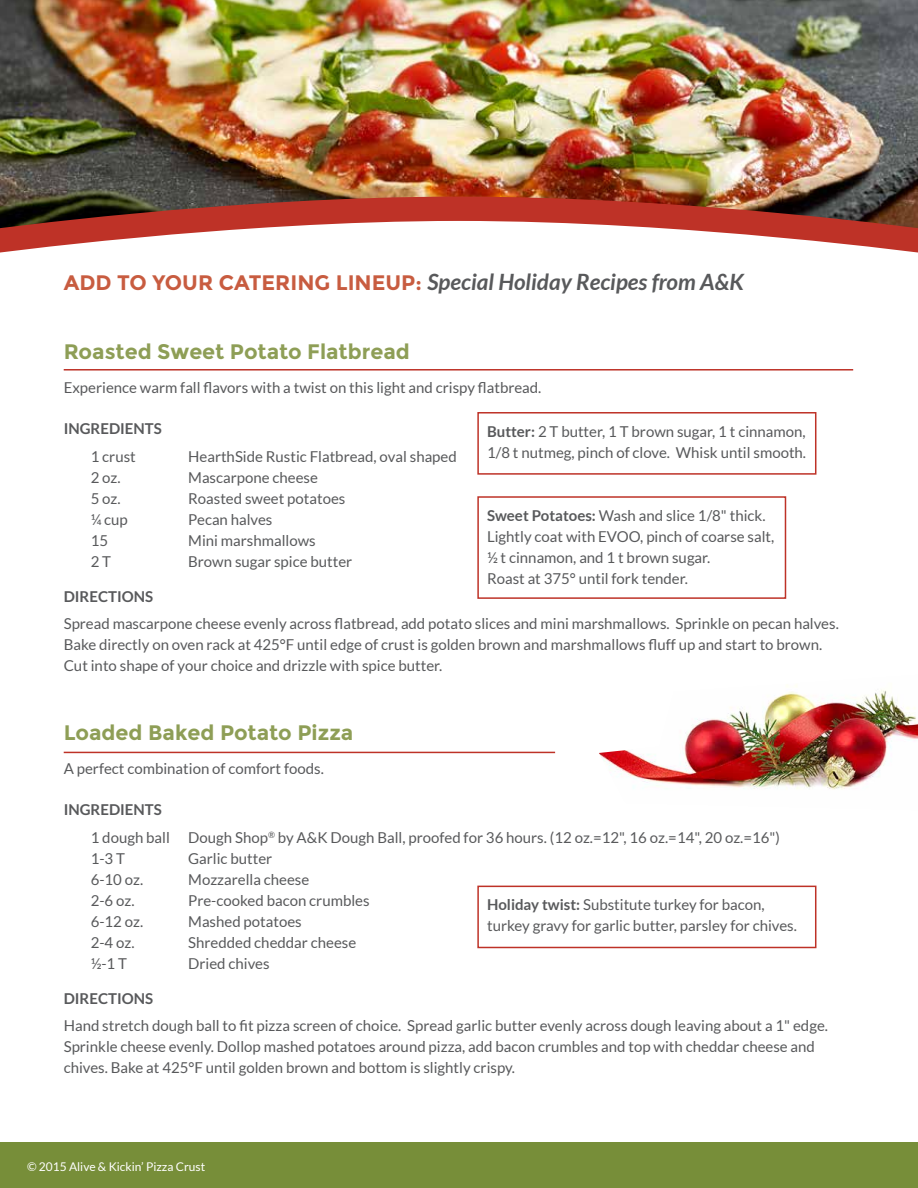
<style>
.page{position:relative;width:918px;height:1188px;background:#fff}
.page>*{position:absolute;margin:0;border:0;box-sizing:border-box;transform-origin:0 0}
.t1{font:italic 700 22.5px "Lato";color:#58595b}
.t2{font:700 21px "Montserrat";color:#8e9e56}
.t3{font:15px/21px "Lato";color:#58595b}
.t4{font:700 15px "Lato";color:#58595b}
.t5{font:12px "Lato";color:#fff}
.s1{font-family:"Montserrat";font-style:normal;font-size:21px;color:#c85c40}
.s2{font-weight:700}
</style>
<div class="page">
<img style="left:599px;top:685px;width:319px;height:105px">
<img style="left:0;top:0;width:918px;height:197px">
<svg style="left:0;top:197px;width:918px;height:56px"></svg>
<div style="left:0;top:1142px;width:918px;height:46px;background:#778e39"></div>
<div style="left:477px;top:412px;width:339px;height:63px;border:2px solid #be3227"></div>
<div style="left:477px;top:886px;width:339px;height:62px;border:2px solid #be3227"></div>
<hr style="left:64px;top:369px;width:789px;height:2px;background:#be3227">
<hr style="left:64px;top:752px;width:491px;height:1px;background:#be3227">
<div style="left:477px;top:496px;width:309px;height:103px;border:2px solid #be3227"></div>
<h1 class="t1" style="left:64px;top:269px;width:682px"><span class="s1">ADD TO YOUR CATERING LINEUP:</span> Special Holiday Recipes from A&amp;K</h1>
<h2 class="t2" style="left:64px;top:339px;width:348px">Roasted Sweet Potato Flatbread</h2>
<p class="t3" style="left:64px;top:377px;width:479px">Experience warm fall flavors with a twist on this light and crispy flatbread.</p>
<p class="t4" style="left:64px;top:420px;width:100px">INGREDIENTS</p>
<p class="t3" style="left:91px;top:446px;width:47px">1 crust</p>
<p class="t3" style="left:188px;top:446px;width:270px">HearthSide Rustic Flatbread, oval shaped</p>
<p class="t3" style="left:91px;top:467px;width:32px">2 oz.</p>
<p class="t3" style="left:188px;top:467px;width:131px">Mascarpone cheese</p>
<p class="t3" style="left:91px;top:488px;width:32px">5 oz.</p>
<p class="t3" style="left:188px;top:488px;width:159px">Roasted sweet potatoes</p>
<p class="t3" style="left:91px;top:509px;width:39px">¼ cup</p>
<p class="t3" style="left:188px;top:509px;width:86px">Pecan halves</p>
<p class="t3" style="left:91px;top:530px;width:19px">15</p>
<p class="t3" style="left:188px;top:530px;width:129px">Mini marshmallows</p>
<p class="t3" style="left:91px;top:551px;width:22px">2 T</p>
<p class="t3" style="left:188px;top:551px;width:166px">Brown sugar spice butter</p>
<p class="t4" style="left:64px;top:588px;width:91px">DIRECTIONS</p>
<p class="t3" style="left:64px;top:613px;width:777px">Spread mascarpone cheese evenly across flatbread, add potato slices and mini marshmallows. Sprinkle on pecan halves.<br>Bake directly on oven rack at 425°F until edge of crust is golden brown and marshmallows fluff up and start to brown.<br>Cut into shape of your choice and drizzle with spice butter.</p>
<p class="t3" style="left:487px;top:420px;width:321px"><span class="s2">Butter:</span> 2 T butter, 1 T brown sugar, 1 t cinnamon,<br>1/8 t nutmeg, pinch of clove. Whisk until smooth.</p>
<p class="t3" style="left:487px;top:505px;width:289px"><span class="s2">Sweet Potatoes:</span> Wash and slice 1/8" thick.<br>Lightly coat with EVOO, pinch of coarse salt, ½ t cinnamon, and 1 t brown sugar.<br>Roast at 375° until fork tender.</p>
<h2 class="t2" style="left:64px;top:720px;width:291px">Loaded Baked Potato Pizza</h2>
<p class="t3" style="left:64px;top:758px;width:262px">A perfect combination of comfort foods.</p>
<p class="t3" style="left:91px;top:796px;width:691px;line-height:27.8px;text-indent:-27px"><span class="s2">INGREDIENTS<br></span>1 dough ball Dough Shop<sup>®</sup> by A&amp;K Dough Ball, proofed for 36 hours. (12 oz.=12", 16 oz.=14", 20 oz.=16")</p>
<p class="t3" style="left:91px;top:848px;width:36px">1-3 T</p>
<p class="t3" style="left:188px;top:848px;width:86px">Garlic butter</p>
<p class="t3" style="left:91px;top:869px;width:54px">6-10 oz.</p>
<p class="t3" style="left:188px;top:869px;width:123px">Mozzarella cheese</p>
<p class="t3" style="left:91px;top:890px;width:45px">2-6 oz.</p>
<p class="t3" style="left:188px;top:890px;width:183px">Pre-cooked bacon crumbles</p>
<p class="t3" style="left:91px;top:911px;width:54px">6-12 oz.</p>
<p class="t3" style="left:188px;top:911px;width:115px">Mashed potatoes</p>
<p class="t3" style="left:91px;top:932px;width:45px">2-4 oz.</p>
<p class="t3" style="left:188px;top:932px;width:170px">Shredded cheddar cheese</p>
<p class="t3" style="left:91px;top:953px;width:38px">½-1 T</p>
<p class="t3" style="left:188px;top:953px;width:83px">Dried chives</p>
<p class="t4" style="left:64px;top:990px;width:91px">DIRECTIONS</p>
<p class="t3" style="left:64px;top:1015px;width:766px">Hand stretch dough ball to fit pizza screen of choice. Spread garlic butter evenly across dough leaving about a 1" edge.<br>Sprinkle cheese evenly. Dollop mashed potatoes around pizza, add bacon crumbles and top with cheddar cheese and chives. Bake at 425°F until golden brown and bottom is slightly crispy.</p>
<p class="t3" style="left:487px;top:894px;width:311px"><span class="s2">Holiday twist:</span> Substitute turkey for bacon, turkey gravy for garlic butter, parsley for chives.</p>
<p class="t5" style="left:27px;top:1160px;width:180px">© 2015 Alive &amp; Kickin’ Pizza Crust</p>
</div>
